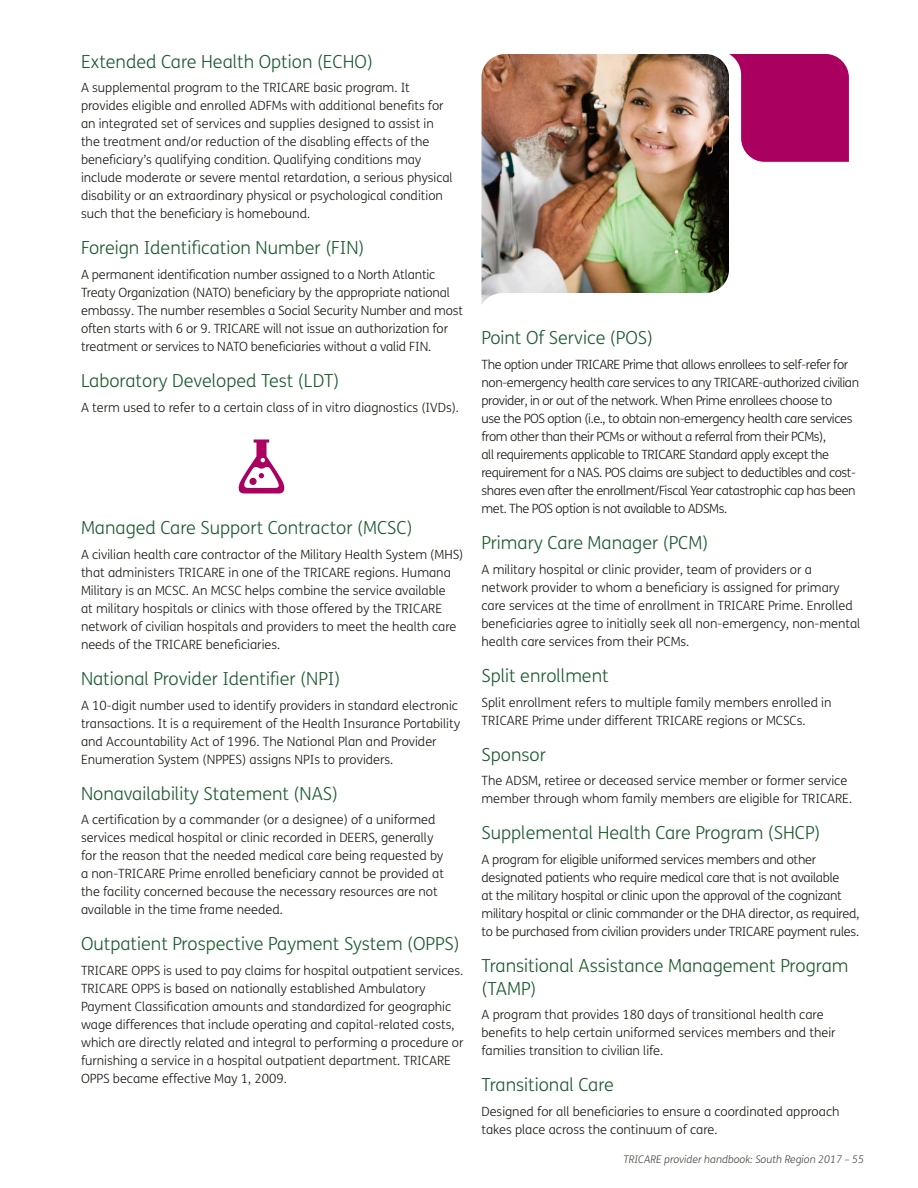
<style>
.page{position:relative;width:918px;height:1188px;background:#fff}
.page>*{position:absolute;margin:0;border:0;box-sizing:border-box;transform-origin:0 0}
.t1{font:300 18px/22.5px "FS Humana";color:#1d5b2d}
.t2{font:300 12.75px/18px "FS Humana";color:#1a1812}
.t3{font:300 12.75px/18px "FS Humana";letter-spacing:-.03em;color:#1a1812}
.t4{font:300 12.75px/18px "FS Humana";letter-spacing:-.02em;color:#1a1812}
.t5{font:italic 300 10.5px "FS Humana";color:#484641}
</style>
<div class="page">
<svg style="left:729px;top:54px;width:120px;height:108px;background:#b31e71"></svg>
<img style="left:482px;top:54px;width:247px;height:250px">
<svg style="left:238px;top:440px;width:47px;height:54px"></svg>
<h1 class="t1" style="left:81px;top:49px;width:293px">Extended Care Health Option (ECHO)</h1>
<p class="t2" style="left:81px;top:78px;width:373px">A supplemental program to the TRICARE basic program. It provides eligible and enrolled ADFMs with additional benefits for an integrated set of services and supplies designed to assist in the treatment and/or reduction of the disabling effects of the beneficiary’s qualifying condition. Qualifying conditions may include moderate or severe mental retardation, a serious physical disability or an extraordinary physical or psychological condition such that the beneficiary is homebound.</p>
<h1 class="t1" style="left:81px;top:236px;width:285px">Foreign Identification Number (FIN)</h1>
<p class="t2" style="left:81px;top:265px;width:384px">A permanent identification number assigned to a North Atlantic Treaty Organization (NATO) beneficiary by the appropriate national embassy. The number resembles a Social Security Number and most often starts with 6 or 9. TRICARE will not issue an authorization for treatment or services to NATO beneficiaries without a valid FIN.</p>
<h1 class="t1" style="left:81px;top:369px;width:260px">Laboratory Developed Test (LDT)</h1>
<p class="t2" style="left:81px;top:398px;width:380px">A term used to refer to a certain class of in vitro diagnostics (IVDs).</p>
<h1 class="t1" style="left:81px;top:516px;width:333px">Managed Care Support Contractor (MCSC)</h1>
<p class="t2" style="left:81px;top:545px;width:384px">A civilian health care contractor of the Military Health System (MHS) that administers TRICARE in one of the TRICARE regions. Humana Military is an MCSC. An MCSC helps combine the service available<br>at military hospitals or clinics with those offered by the TRICARE network of civilian hospitals and providers to meet the health care needs of the TRICARE beneficiaries.</p>
<h1 class="t1" style="left:81px;top:667px;width:261px">National Provider Identifier (NPI)</h1>
<p class="t2" style="left:81px;top:696px;width:381px">A 10-digit number used to identify providers in standard electronic transactions. It is a requirement of the Health Insurance Portability and Accountability Act of 1996. The National Plan and Provider Enumeration System (NPPES) assigns NPIs to providers.</p>
<h1 class="t1" style="left:81px;top:781px;width:259px">Nonavailability Statement (NAS)</h1>
<p class="t2" style="left:81px;top:810px;width:364px">A certification by a commander (or a designee) of a uniformed services medical hospital or clinic recorded in DEERS, generally for the reason that the needed medical care being requested by a non-TRICARE Prime enrolled beneficiary cannot be provided at the facility concerned because the necessary resources are not available in the time frame needed.</p>
<h1 class="t1" style="left:81px;top:932px;width:380px">Outpatient Prospective Payment System (OPPS)</h1>
<p class="t2" style="left:81px;top:961px;width:384px">TRICARE OPPS is used to pay claims for hospital outpatient services.<br>TRICARE OPPS is based on nationally established Ambulatory Payment Classification amounts and standardized for geographic wage differences that include operating and capital-related costs, which are directly related and integral to performing a procedure or furnishing a service in a hospital outpatient department. TRICARE OPPS became effective May 1, 2009.</p>
<h1 class="t1" style="left:482px;top:326px;width:173px">Point Of Service (POS)</h1>
<p class="t3" style="left:482px;top:355px;width:379px">The option under TRICARE Prime that allows enrollees to self-refer for non-emergency health care services to any TRICARE-authorized civilian provider, in or out of the network. When Prime enrollees choose to<br>use the POS option (i.e., to obtain non-emergency health care services from other than their PCMs or without a referral from their PCMs),<br>all requirements applicable to TRICARE Standard apply except the requirement for a NAS. POS claims are subject to deductibles and cost&shy;shares even after the enrollment/Fiscal Year catastrophic cap has been met. The POS option is not available to ADSMs.</p>
<h1 class="t1" style="left:482px;top:531px;width:228px">Primary Care Manager (PCM)</h1>
<p class="t2" style="left:482px;top:560px;width:380px">A military hospital or clinic provider, team of providers or a network provider to whom a beneficiary is assigned for primary care services at the time of enrollment in TRICARE Prime. Enrolled beneficiaries agree to initially seek all non-emergency, non-mental health care services from their PCMs.</p>
<h1 class="t1" style="left:482px;top:664px;width:129px">Split enrollment</h1>
<p class="t2" style="left:482px;top:693px;width:352px">Split enrollment refers to multiple family members enrolled in<br>TRICARE Prime under different TRICARE regions or MCSCs.</p>
<h1 class="t1" style="left:482px;top:742px;width:66px">Sponsor</h1>
<p class="t2" style="left:482px;top:771px;width:372px">The ADSM, retiree or deceased service member or former service member through whom family members are eligible for TRICARE.</p>
<h1 class="t1" style="left:482px;top:821px;width:340px">Supplemental Health Care Program (SHCP)</h1>
<p class="t4" style="left:482px;top:850px;width:379px">A program for eligible uniformed services members and other designated patients who require medical care that is not available<br>at the military hospital or clinic upon the approval of the cognizant military hospital or clinic commander or the DHA director, as required, to be purchased from civilian providers under TRICARE payment rules.</p>
<h1 class="t1" style="left:482px;top:954px;width:368px">Transitional Assistance Management Program (TAMP)</h1>
<p class="t2" style="left:482px;top:1005px;width:356px">A program that provides 180 days of transitional health care benefits to help certain uniformed services members and their families transition to civilian life.</p>
<h1 class="t1" style="left:482px;top:1073px;width:134px">Transitional Care</h1>
<p class="t2" style="left:482px;top:1102px;width:360px">Designed for all beneficiaries to ensure a coordinated approach takes place across the continuum of care.</p>
<p class="t5" style="left:624px;top:1153px;width:242px">TRICARE provider handbook: South Region 2017 – 55</p>
</div>
